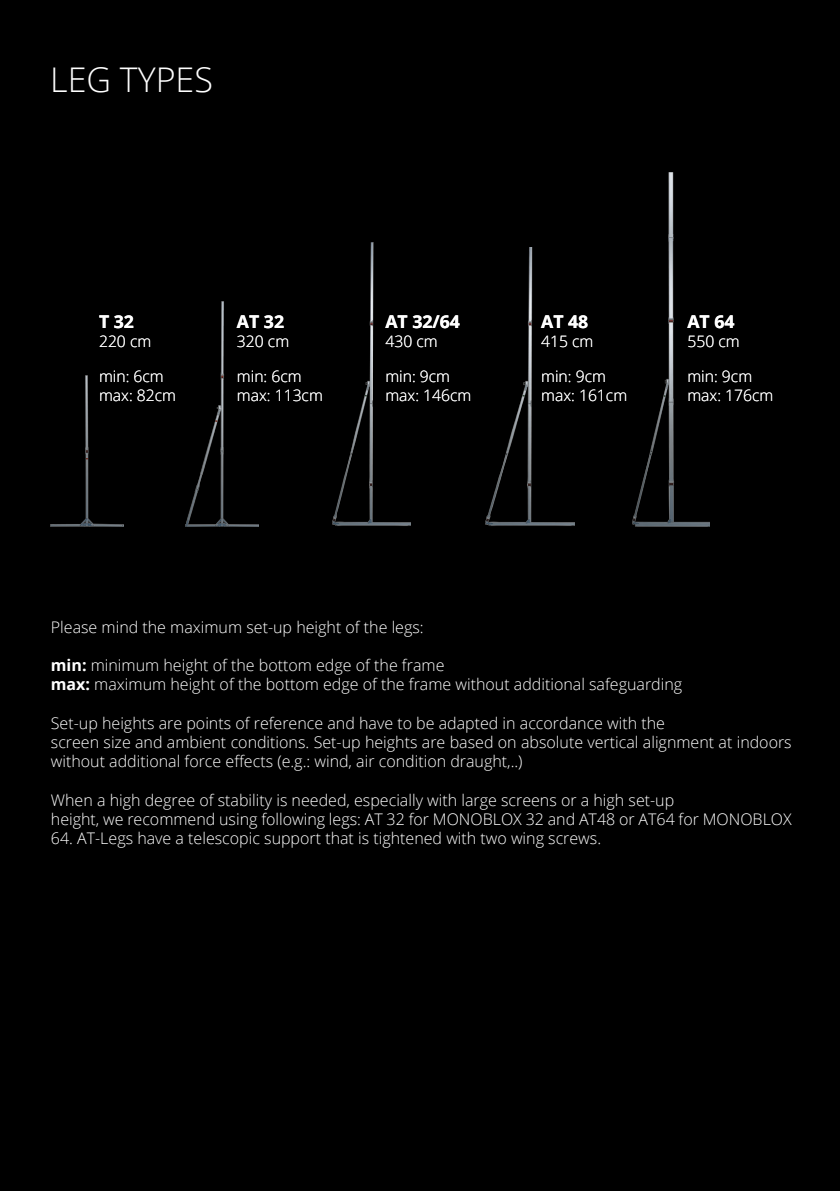
<style>
.page{position:relative;width:840px;height:1191px;background:#fff}
.page>*{position:absolute;margin:0;border:0;box-sizing:border-box;transform-origin:0 0}
.t1{font:300 34px "Open Sans";color:#fff}
.t2{font:700 17.6px "Open Sans";color:#fff}
.t3{font:300 16px/19.2px "Open Sans";color:#fff}
.t4{font:300 15.6px/18.8px "Open Sans";color:#fff}
.s1{font-weight:700}
</style>
<div class="page">
<div style="left:0;top:0;width:839px;height:1191px;background:#000"></div>
<div style="left:50px;top:375px;width:73px;height:151px;background:#000"></div>
<img style="left:185px;top:301px;width:74px;height:225px">
<img style="left:333px;top:243px;width:77px;height:283px">
<img style="left:632px;top:173px;width:77px;height:353px">
<img style="left:485px;top:248px;width:88px;height:278px">
<h1 class="t1" style="left:50px;top:56px;width:164px">LEG TYPES</h1>
<p class="t2" style="left:99px;top:309px;width:36px">T 32</p>
<p class="t4" style="left:99px;top:331px;width:54px">220 cm</p>
<p class="t4" style="left:99px;top:366px;width:78px">min: 6cm max: 82cm</p>
<p class="t2" style="left:237px;top:309px;width:49px">AT 32</p>
<p class="t4" style="left:237px;top:331px;width:54px">320 cm</p>
<p class="t4" style="left:237px;top:366px;width:87px">min: 6cm max: 113cm</p>
<p class="t2" style="left:385px;top:309px;width:76px">AT 32/64</p>
<p class="t4" style="left:385px;top:331px;width:54px">430 cm</p>
<p class="t4" style="left:385px;top:366px;width:87px">min: 9cm max: 146cm</p>
<p class="t2" style="left:541px;top:309px;width:49px">AT 48</p>
<p class="t4" style="left:541px;top:331px;width:54px">415 cm</p>
<p class="t4" style="left:541px;top:366px;width:87px">min: 9cm max: 161cm</p>
<p class="t2" style="left:687px;top:309px;width:49px">AT 64</p>
<p class="t4" style="left:687px;top:331px;width:54px">550 cm</p>
<p class="t4" style="left:687px;top:366px;width:87px">min: 9cm max: 176cm</p>
<p class="t3" style="left:51px;top:617px;width:374px">Please mind the maximum set-up height of the legs:</p>
<p class="t3" style="left:51px;top:655px;width:632px"><span class="s1">min:</span> minimum height of the bottom edge of the frame<br><span class="s1">max:</span> maximum height of the bottom edge of the frame without additional safeguarding</p>
<p class="t3" style="left:51px;top:713px;width:742px">Set-up heights are points of reference and have to be adapted in accordance with the<br>screen size and ambient conditions. Set-up heights are based on absolute vertical alignment at indoors without additional force effects (e.g.: wind, air condition draught,..)</p>
<p class="t3" style="left:51px;top:790px;width:742px">When a high degree of stability is needed, especially with large screens or a high set-up<br>height, we recommend using following legs: AT 32 for MONOBLOX 32 and AT48 or AT64 for MONOBLOX</p>
<p class="t3" style="left:51px;top:828px;width:551px">64. AT-Legs have a telescopic support that is tightened with two wing screws.</p>
</div>
